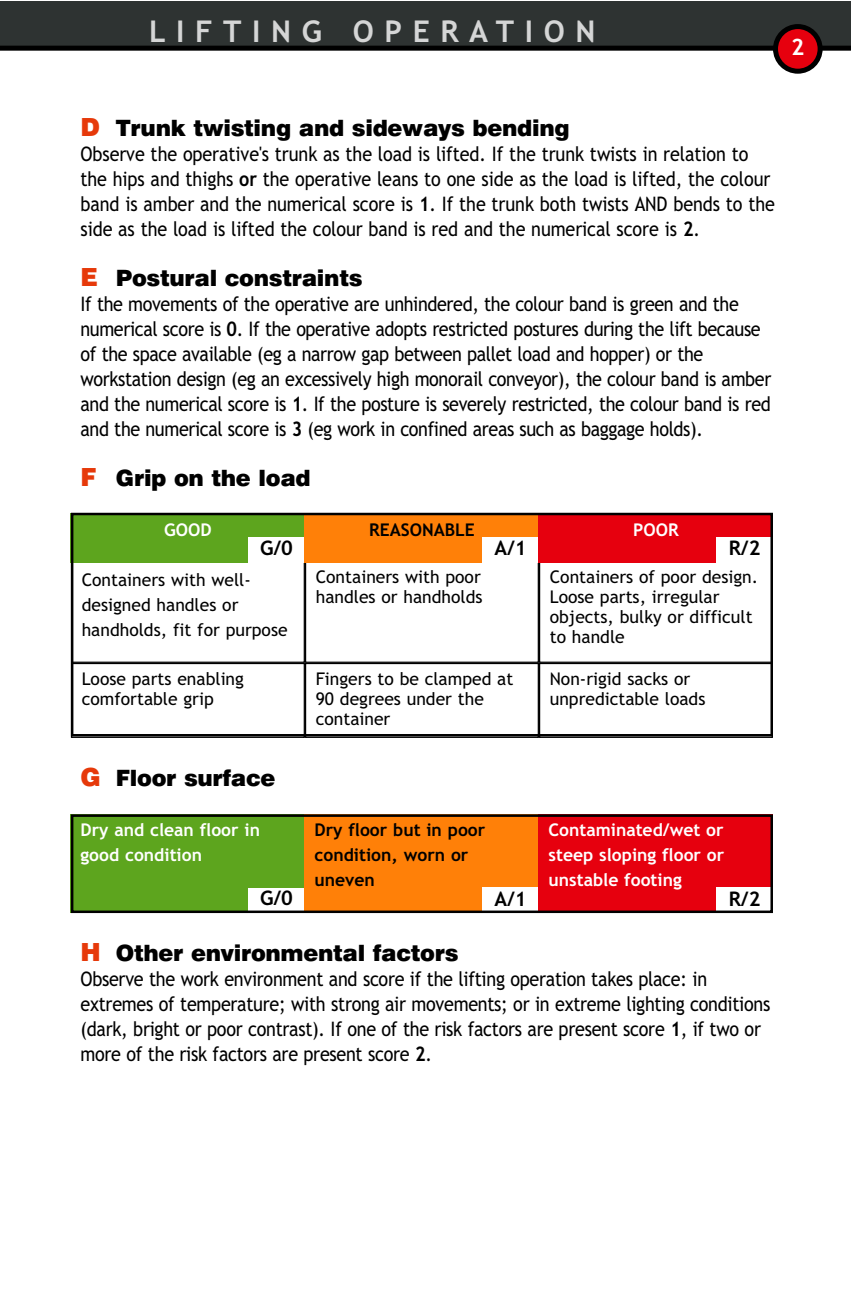
<style>
.page{position:relative;width:851px;height:1312px;background:#fff}
.page>*{position:absolute;margin:0;border:0;box-sizing:border-box;transform-origin:0 0}
.t1{font:700 30px "Trebuchet MS";letter-spacing:.35em;color:#d5d6d6}
.t2{font:900 22.5px "Swiss 721 BT";letter-spacing:-.015em;color:#000}
.t3{font:700 22.5px "Trebuchet MS";color:#fff}
.t4{font:20px/25px "Trebuchet MS";letter-spacing:-.015em;color:#000;scale:.9 1}
.t5{font:700 20px "Trebuchet MS";color:#000}
.t6{font:17.5px/20px "Trebuchet MS";color:#000}
.t7{font:700 17.5px/25px "Trebuchet MS";color:#fff}
.t8{font:700 17.5px/25px "Trebuchet MS";color:#000}
.s1{font-size:25px;color:#e6390a}
.s2{font-weight:700}
</style>
<div class="page">
<div style="left:71px;top:559px;width:234px;height:103px;border:1px solid #000"></div>
<div style="left:305px;top:559px;width:234px;height:103px;border:1px solid #000"></div>
<div style="left:539px;top:559px;width:233px;height:103px;border:1px solid #000"></div>
<div style="left:71px;top:662px;width:234px;height:75px;border:1px solid #000"></div>
<div style="left:305px;top:662px;width:234px;height:75px;border:1px solid #000"></div>
<div style="left:539px;top:662px;width:233px;height:75px;border:1px solid #000"></div>
<div style="left:71px;top:512px;width:234px;height:50px;background:#5da51e"></div>
<div style="left:248px;top:537px;width:57px;height:25px;background:#fff"></div>
<div style="left:305px;top:512px;width:234px;height:50px;background:#ff8008"></div>
<div style="left:482px;top:537px;width:57px;height:25px;background:#fff"></div>
<div style="left:539px;top:512px;width:233px;height:50px;background:#e6000e"></div>
<div style="left:716px;top:537px;width:56px;height:25px;background:#fff"></div>
<div style="left:71px;top:512px;width:701px;height:224px;border:2px solid #000"></div>
<div style="left:71px;top:814px;width:234px;height:98px;background:#5da51e"></div>
<div style="left:248px;top:887px;width:57px;height:25px;background:#fff"></div>
<div style="left:305px;top:814px;width:234px;height:98px;background:#ff8008"></div>
<div style="left:482px;top:887px;width:57px;height:25px;background:#fff"></div>
<div style="left:539px;top:814px;width:233px;height:98px;background:#e6000e"></div>
<div style="left:716px;top:887px;width:56px;height:25px;background:#fff"></div>
<div style="left:71px;top:814px;width:701px;height:98px;border:2px solid #000"></div>
<svg style="left:0;top:1px;width:850px;height:73px"></svg>
<h1 class="t1" style="left:149px;top:20px;width:448px">LIFTING OPERATION</h1>
<p class="t3" style="left:791px;top:38px;width:15px">2</p>
<p class="t2" style="left:80px;top:118px;width:490px"><span class="s1">D</span> Trunk twisting and sideways bending</p>
<p class="t4" style="left:80px;top:143px;width:773px">Observe the operative's trunk as the load is lifted. If the trunk twists in relation to the hips and thighs <span class="s2">or</span> the operative leans to one side as the load is lifted, the colour band is amber and the numerical score is <span class="s2">1</span>. If the trunk both twists AND bends to the side as the load is lifted the colour band is red and the numerical score is <span class="s2">2</span>.</p>
<p class="t2" style="left:80px;top:268px;width:283px"><span class="s1">E</span> Postural constraints</p>
<p class="t4" style="left:80px;top:293px;width:769px">If the movements of the operative are unhindered, the colour band is green and the numerical score is <span class="s2">0</span>. If the operative adopts restricted postures during the lift because of the space available (eg a narrow gap between pallet load and hopper) or the workstation design (eg an excessively high monorail conveyor), the colour band is amber and the numerical score is <span class="s2">1</span>. If the posture is severely restricted, the colour band is red and the numerical score is <span class="s2">3</span> (eg work in confined areas such as baggage holds).</p>
<p class="t2" style="left:80px;top:468px;width:232px"><span class="s1">F</span> Grip on the load</p>
<p class="t7" style="left:164px;top:518px;width:49px">GOOD</p>
<p class="t5" style="left:260px;top:540px;width:34px">G/0</p>
<p class="t8" style="left:369px;top:518px;width:107px">REASONABLE</p>
<p class="t5" style="left:494px;top:540px;width:34px">A/1</p>
<p class="t7" style="left:633px;top:518px;width:47px">POOR</p>
<p class="t5" style="left:728px;top:540px;width:33px">R/2</p>
<p class="t6" style="left:82px;top:569px;width:207px;line-height:25px">Containers with well&shy;designed handles or handholds, fit for purpose</p>
<p class="t6" style="left:316px;top:568px;width:168px">Containers with poor handles or handholds</p>
<p class="t6" style="left:549px;top:568px;width:210px">Containers of poor design.<br>Loose parts, irregular objects, bulky or difficult to handle</p>
<p class="t6" style="left:82px;top:670px;width:164px">Loose parts enabling comfortable grip</p>
<p class="t6" style="left:316px;top:670px;width:199px">Fingers to be clamped at<br>90 degrees under the container</p>
<p class="t6" style="left:549px;top:670px;width:157px">Non-rigid sacks or unpredictable loads</p>
<p class="t2" style="left:80px;top:768px;width:196px"><span class="s1">G</span> Floor surface</p>
<p class="t7" style="left:80px;top:818px;width:181px">Dry and clean floor in good condition</p>
<p class="t5" style="left:260px;top:890px;width:34px">G/0</p>
<p class="t8" style="left:314px;top:818px;width:172px">Dry floor but in poor condition, worn or uneven</p>
<p class="t5" style="left:494px;top:890px;width:34px">A/1</p>
<p class="t7" style="left:548px;top:818px;width:177px;text-align:justify">Contaminated/wet or steep sloping floor or unstable footing</p>
<p class="t5" style="left:728px;top:890px;width:33px">R/2</p>
<p class="t2" style="left:80px;top:943px;width:379px"><span class="s1">H</span> Other environmental factors</p>
<p class="t4" style="left:80px;top:968px;width:767px">Observe the work environment and score if the lifting operation takes place: in extremes of temperature; with strong air movements; or in extreme lighting conditions (dark, bright or poor contrast). If one of the risk factors are present score <span class="s2">1</span>, if two or more of the risk factors are present score <span class="s2">2</span>.</p>
</div>
